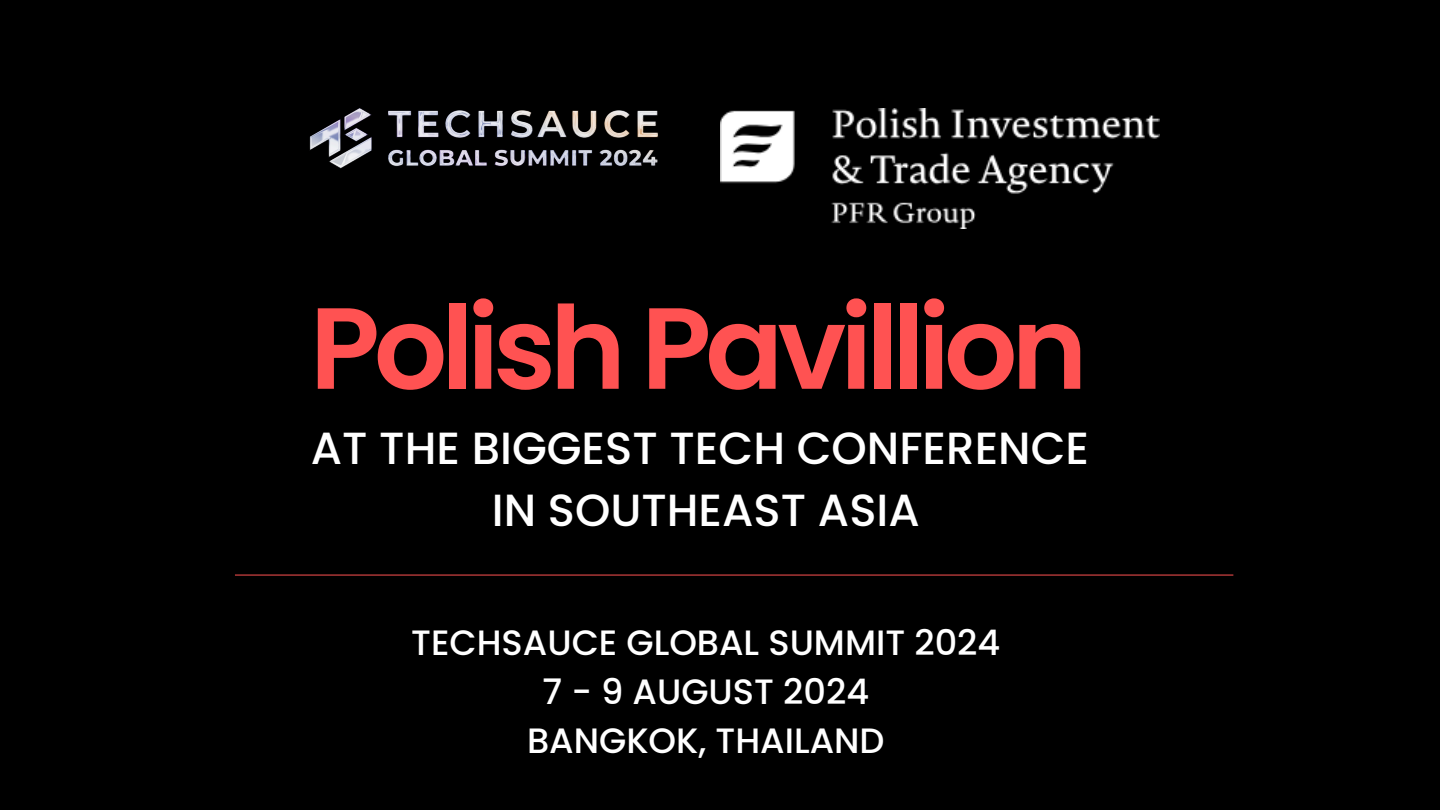
<style>
.page{position:relative;width:1440px;height:810px;background:#000}
.page>*{position:absolute;margin:0;border:0;box-sizing:border-box;transform-origin:0 0}
.t1{font:600 115.3px "Poppins";letter-spacing:-.055em;color:#ff5252}
.t2{font:500 45px/62.8px "Poppins";color:#fff;text-align:center}
.t3{font:500 35.2px "Poppins";color:#fff}
</style>
<div class="page">
<img style="left:720px;top:109px;width:440px;height:120px">
<img style="left:309px;top:108px;width:349px;height:61px">
<hr style="left:235px;top:575px;width:998px;height:1px;background:#ff5252">
<p class="t1" style="left:310px;top:268px;width:779px">Polish Pavillion</p>
<p class="t2" style="left:311px;top:416px;width:780px">AT THE BIGGEST TECH CONFERENCE<br>IN SOUTHEAST ASIA</p>
<p class="t3" style="left:411px;top:618px;width:591px">TECHSAUCE GLOBAL SUMMIT 2024</p>
<h1 class="t3" style="left:542px;top:667px;width:328px">7 - 9 AUGUST 2024</h1>
<h2 class="t3" style="left:527px;top:716px;width:359px">BANGKOK, THAILAND</h2>
</div>
